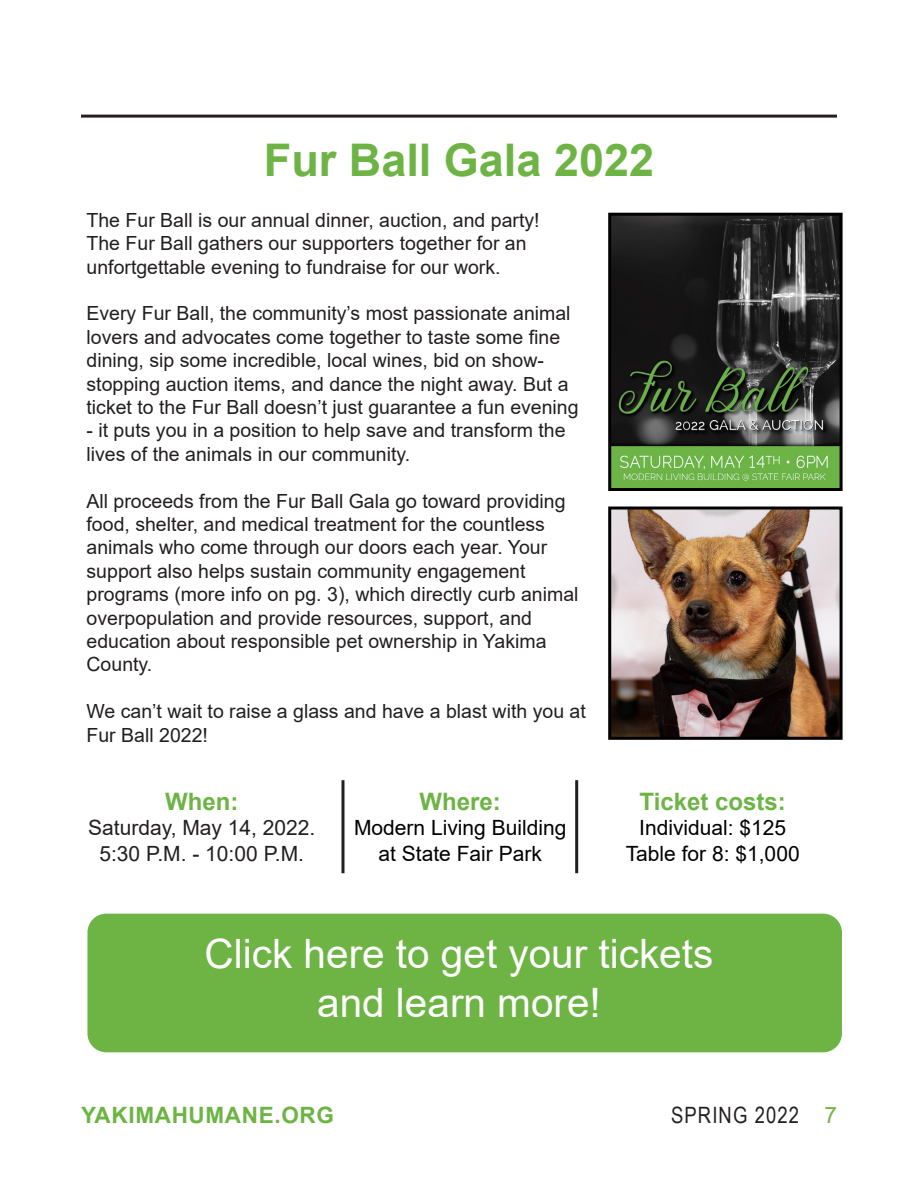
<style>
.page{position:relative;width:918px;height:1188px;background:#fff}
.page>*{position:absolute;margin:0;border:0;box-sizing:border-box;transform-origin:0 0}
.t1{font:700 45px "Arial";color:#6db444}
.t2{font:40.5px "Arial";color:#fff}
.t3{font:700 24px "Arial";color:#6db444}
.t4{font:700 22.5px "Arial";letter-spacing:.03em;color:#6db444}
.t5{font:22.5px "Arial Narrow";letter-spacing:.05em;color:#231f20}
.t6{font:21px/25.2px "Arial";color:#000;text-align:center}
.t7{font:21px "Arial";color:#231f20}
.Paragraph_Style_1{font:19.5px/23.4px "Arial";color:#231f20}
.s1{font-family:"Arial";color:#6db444}
</style>
<div class="page">
<hr style="left:81px;top:115px;width:756px;height:3px;background:#231f20">
<div style="left:87px;top:914px;width:755px;height:138px;background:#6db444;border-radius:19px"></div>
<img style="left:612px;top:217px;width:227px;height:270px">
<div style="left:608px;top:213px;width:235px;height:278px;border:3px solid #000"></div>
<hr style="left:341px;top:780px;width:3px;height:93px;background:#231f20">
<hr style="left:575px;top:780px;width:3px;height:93px;background:#231f20">
<img style="left:612px;top:511px;width:227px;height:225px">
<div style="left:608px;top:507px;width:235px;height:233px;border:3px solid #000"></div>
<p class="t1" style="left:264px;top:128px;width:392px">Fur Ball Gala 2022</p>
<p class="Paragraph_Style_1" style="left:87px;top:208px;width:455px">The Fur Ball is our annual dinner, auction, and party!<br>The Fur Ball gathers our supporters together for an unfortgettable evening to fundraise for our work.</p>
<p class="Paragraph_Style_1" style="left:87px;top:302px;width:494px">Every Fur Ball, the community’s most passionate animal lovers and advocates come together to taste some fine dining, sip some incredible, local wines, bid on show&shy;stopping auction items, and dance the night away. But a ticket to the Fur Ball doesn’t just guarantee a fun evening</p>
<p class="Paragraph_Style_1" style="left:87px;top:419px;width:481px">- it puts you in a position to help save and transform the lives of the animals in our community.</p>
<p class="Paragraph_Style_1" style="left:87px;top:489px;width:493px">All proceeds from the Fur Ball Gala go toward providing food, shelter, and medical treatment for the countless animals who come through our doors each year. Your support also helps sustain community engagement programs (more info on pg. 3), which directly curb animal overpopulation and provide resources, support, and education about responsible pet ownership in Yakima County.</p>
<p class="Paragraph_Style_1" style="left:87px;top:700px;width:501px">We can’t wait to raise a glass and have a blast with you at<br>Fur Ball 2022!</p>
<p class="t3" style="left:165px;top:785px;width:75px">When:</p>
<p class="t7" style="left:88px;top:814px;width:229px">Saturday, May 14, 2022.</p>
<p class="t7" style="left:99px;top:839px;width:206px">5:30 P.M. - 10:00 P.M.</p>
<p class="t3" style="left:420px;top:785px;width:83px">Where:</p>
<p class="t6" style="left:354px;top:815px;width:214px">Modern Living Building</p>
<p class="t6" style="left:379px;top:841px;width:165px">at State Fair Park</p>
<p class="t3" style="left:640px;top:785px;width:148px">Ticket costs:</p>
<p class="t6" style="left:626px;top:815px;width:175px">Individual: $125<br>Table for 8: $1,000</p>
<p class="t2" style="left:205px;top:926px;width:510px">Click here to get your tickets</p>
<p class="t2" style="left:317px;top:975px;width:285px">and learn more!</p>
<p class="t4" style="left:81px;top:1100px;width:255px">YAKIMAHUMANE.ORG</p>
<p class="t5" style="left:671px;top:1099px;width:167px">SPRING 2022 <span class="s1">7</span></p>
</div>
